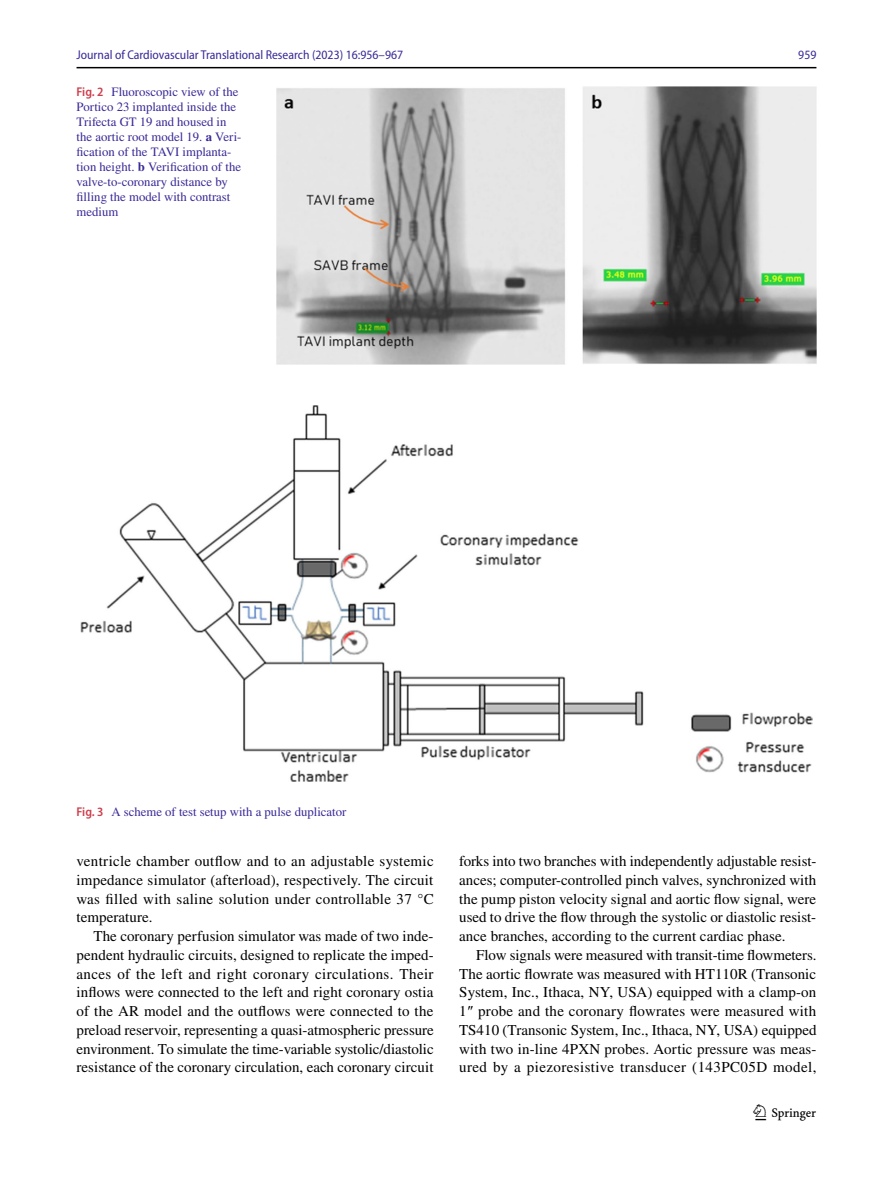
<style>
.page{position:relative;width:893px;height:1187px;background:#fff}
.page>*{position:absolute;margin:0;border:0;box-sizing:border-box;transform-origin:0 0}
.t1{font:22.5px "Springnew Regular 2";color:#000}
.t2{font:15px/18.8px "STIX";letter-spacing:.005em;color:#000;text-align:justify}
.t3{font:12.75px/15px "STIX";color:#392a97}
.t4{font:semi-condensed 12.75px "Myriad Pro";color:#392a97}
.s1{font-family:"Myriad Pro";font-weight:600;font-stretch:semi-condensed;color:#cc3f4e}
.s2{font-weight:700}
.s3{font-family:"Times New Roman"}
</style>
<div class="page">
<hr style="left:77px;top:67px;width:739px;height:1px;background:#000">
<img style="left:276px;top:87px;width:540px;height:278px">
<img style="left:81px;top:406px;width:731px;height:375px">
<p class="t4" style="left:77px;top:48px;width:328px">Journal of Cardiovascular Translational Research (2023) 16:956–967</p>
<p class="t4" style="left:798px;top:48px;width:20px">959</p>
<p class="t3" style="left:77px;top:85px;width:166px"><span class="s1">Fig. 2</span> Fluoroscopic view of the<br>Portico 23 implanted inside the<br>Trifecta GT 19 and housed in the aortic root model 19. <span class="s2">a</span> Veri&shy;fication of the TAVI implanta&shy;tion height. <span class="s2">b</span> Verification of the valve-to-coronary distance by filling the model with contrast medium</p>
<p class="t3" style="left:77px;top:805px;width:271px"><span class="s1">Fig. 3</span> A scheme of test setup with a pulse duplicator</p>
<p class="t2" style="left:77px;top:852px;width:359px">ventricle chamber outflow and to an adjustable systemic impedance simulator (afterload), respectively. The circuit was filled with saline solution under controllable 37 °C temperature.</p>
<p class="t2" style="left:77px;top:927px;width:359px;text-indent:17px">The coronary perfusion simulator was made of two inde&shy;pendent hydraulic circuits, designed to replicate the imped&shy;ances of the left and right coronary circulations. Their inflows were connected to the left and right coronary ostia of the AR model and the outflows were connected to the preload reservoir, representing a quasi-atmospheric pressure environment. To simulate the time-variable systolic/diastolic resistance of the coronary circulation, each coronary circuit</p>
<p class="t2" style="left:459px;top:852px;width:359px">forks into two branches with independently adjustable resist&shy;ances; computer-controlled pinch valves, synchronized with the pump piston velocity signal and aortic flow signal, were used to drive the flow through the systolic or diastolic resist&shy;ance branches, according to the current cardiac phase.</p>
<p class="t2" style="left:459px;top:946px;width:359px;text-indent:17px">Flow signals were measured with transit-time flowmeters.<br>The aortic flowrate was measured with HT110R (Transonic System, Inc., Ithaca, NY, USA) equipped with a clamp-on 1<span class="s3">″</span> probe and the coronary flowrates were measured with TS410 (Transonic System, Inc., Ithaca, NY, USA) equipped with two in-line 4PXN probes. Aortic pressure was meas&shy;ured by a piezoresistive transducer (143PC05D model,</p>
<h1 class="t1" style="left:755px;top:1104px;width:62px">1 3</h1>
</div>
